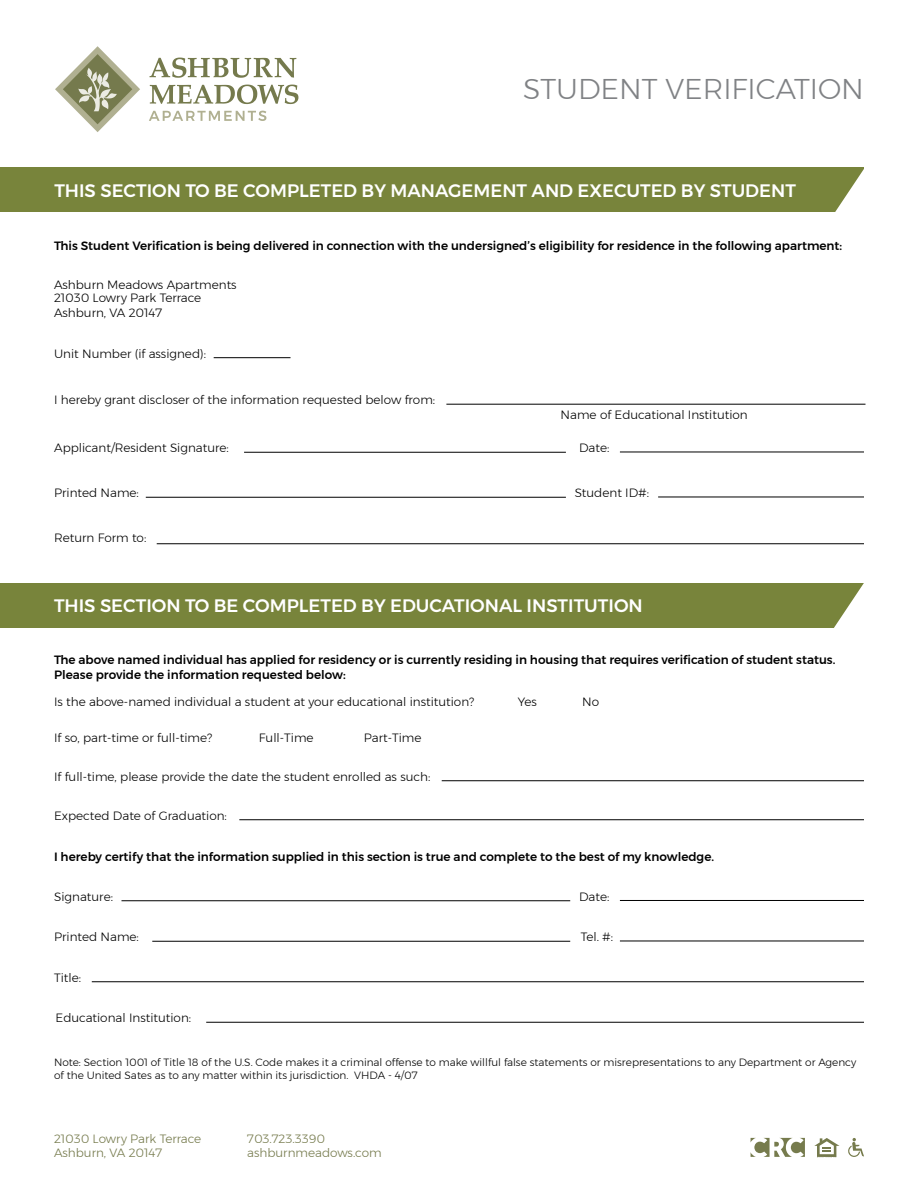
<style>
.page{position:relative;width:918px;height:1188px;background:#fff}
.page>*{position:absolute;margin:0;border:0;box-sizing:border-box;transform-origin:0 0}
.t1{font:300 28.5px "Montserrat";color:#808285}
.t2{font:500 18px "Montserrat";color:#fff}
.t3{font:300 12px/14px "Montserrat";color:#000}
.t4{font:500 12px/14.4px "Montserrat";color:#000}
.t5{font:300 12px/14.4px "Montserrat";color:#757a4c}
.t6{font:300 10.5px/12.6px "Montserrat";color:#000}
</style>
<div class="page">
<div style="left:0;top:167px;width:864px;height:45px;background:#78843b"></div>
<div style="left:0;top:583px;width:864px;height:44px;background:#78843b"></div>
<hr style="left:214px;top:357px;width:77px;height:1px;background:#000">
<hr style="left:446px;top:404px;width:420px;height:1px;background:#000">
<hr style="left:244px;top:452px;width:322px;height:1px;background:#000">
<hr style="left:122px;top:900px;width:448px;height:1px;background:#000">
<hr style="left:442px;top:780px;width:422px;height:1px;background:#000">
<hr style="left:239px;top:819px;width:625px;height:1px;background:#000">
<hr style="left:146px;top:497px;width:420px;height:1px;background:#000">
<hr style="left:152px;top:941px;width:418px;height:1px;background:#000">
<hr style="left:92px;top:981px;width:772px;height:1px;background:#000">
<hr style="left:206px;top:1022px;width:658px;height:1px;background:#000">
<hr style="left:157px;top:543px;width:707px;height:1px;background:#000">
<hr style="left:620px;top:452px;width:244px;height:1px;background:#000">
<hr style="left:620px;top:900px;width:244px;height:1px;background:#000">
<hr style="left:658px;top:497px;width:206px;height:1px;background:#000">
<hr style="left:620px;top:941px;width:244px;height:1px;background:#000">
<svg style="left:149px;top:111px;width:117px;height:10px"></svg>
<svg style="left:150px;top:85px;width:148px;height:19px"></svg>
<svg style="left:150px;top:58px;width:146px;height:20px"></svg>
<svg style="left:55px;top:46px;width:85px;height:86px"></svg>
<svg style="left:835px;top:169px;width:29px;height:43px"></svg>
<svg style="left:831px;top:583px;width:33px;height:45px"></svg>
<svg style="left:751px;top:1138px;width:54px;height:19px"></svg>
<svg style="left:814px;top:1138px;width:26px;height:19px"></svg>
<svg style="left:848px;top:1138px;width:16px;height:19px"></svg>
<h1 class="t1" style="left:523px;top:67px;width:342px">STUDENT VERIFICATION</h1>
<h2 class="t2" style="left:54px;top:176px;width:743px">THIS SECTION TO BE COMPLETED BY MANAGEMENT AND EXECUTED BY STUDENT</h2>
<p class="t4" style="left:54px;top:238px;width:790px">This Student Verification is being delivered in connection with the undersigned’s eligibility for residence in the following apartment:</p>
<p class="t3" style="left:54px;top:277px;width:184px">Ashburn Meadows Apartments<br>21030 Lowry Park Terrace<br>Ashburn, VA 20147</p>
<p class="t3" style="left:54px;top:346px;width:154px">Unit Number (if assigned):</p>
<p class="t3" style="left:54px;top:393px;width:383px">I hereby grant discloser of the information requested below from:</p>
<p class="t3" style="left:54px;top:441px;width:176px">Applicant/Resident Signature:</p>
<p class="t3" style="left:54px;top:486px;width:86px">Printed Name:</p>
<p class="t3" style="left:54px;top:531px;width:94px">Return Form to:</p>
<p class="t3" style="left:561px;top:408px;width:189px">Name of Educational Institution</p>
<p class="t3" style="left:579px;top:441px;width:32px">Date:</p>
<p class="t3" style="left:575px;top:486px;width:76px">Student ID#:</p>
<h2 class="t2" style="left:54px;top:591px;width:590px">THIS SECTION TO BE COMPLETED BY EDUCATIONAL INSTITUTION</h2>
<p class="t4" style="left:54px;top:653px;width:783px">The above named individual has applied for residency or is currently residing in housing that requires verification of student status.<br>Please provide the information requested below:</p>
<p class="t3" style="left:54px;top:695px;width:422px">Is the above-named individual a student at your educational institution?</p>
<p class="t3" style="left:54px;top:731px;width:160px">If so, part-time or full-time?</p>
<p class="t3" style="left:54px;top:770px;width:378px">If full-time, please provide the date the student enrolled as such:</p>
<p class="t3" style="left:54px;top:809px;width:174px">Expected Date of Graduation:</p>
<p class="t4" style="left:54px;top:849px;width:662px">I hereby certify that the information supplied in this section is true and complete to the best of my knowledge.</p>
<p class="t3" style="left:518px;top:695px;width:21px">Yes</p>
<p class="t3" style="left:582px;top:695px;width:18px">No</p>
<p class="t3" style="left:259px;top:731px;width:56px">Full-Time</p>
<p class="t3" style="left:364px;top:731px;width:59px">Part-Time</p>
<p class="t3" style="left:54px;top:889px;width:60px">Signature:</p>
<p class="t3" style="left:54px;top:930px;width:86px">Printed Name:</p>
<p class="t3" style="left:54px;top:970px;width:29px">Title:</p>
<p class="t3" style="left:56px;top:1011px;width:137px">Educational Institution:</p>
<p class="t3" style="left:579px;top:889px;width:32px">Date:</p>
<p class="t3" style="left:581px;top:930px;width:34px">Tel. #:</p>
<p class="t6" style="left:54px;top:1056px;width:804px">Note: Section 1001 of Title 18 of the U.S. Code makes it a criminal offense to make willful false statements or misrepresentations to any Department or Agency of the United Sates as to any matter within its jurisdiction. VHDA - 4/07</p>
<p class="t5" style="left:54px;top:1131px;width:149px">21030 Lowry Park Terrace<br>Ashburn, VA 20147</p>
<p class="t5" style="left:247px;top:1131px;width:136px">703.723.3390 ashburnmeadows.com</p>
</div>
